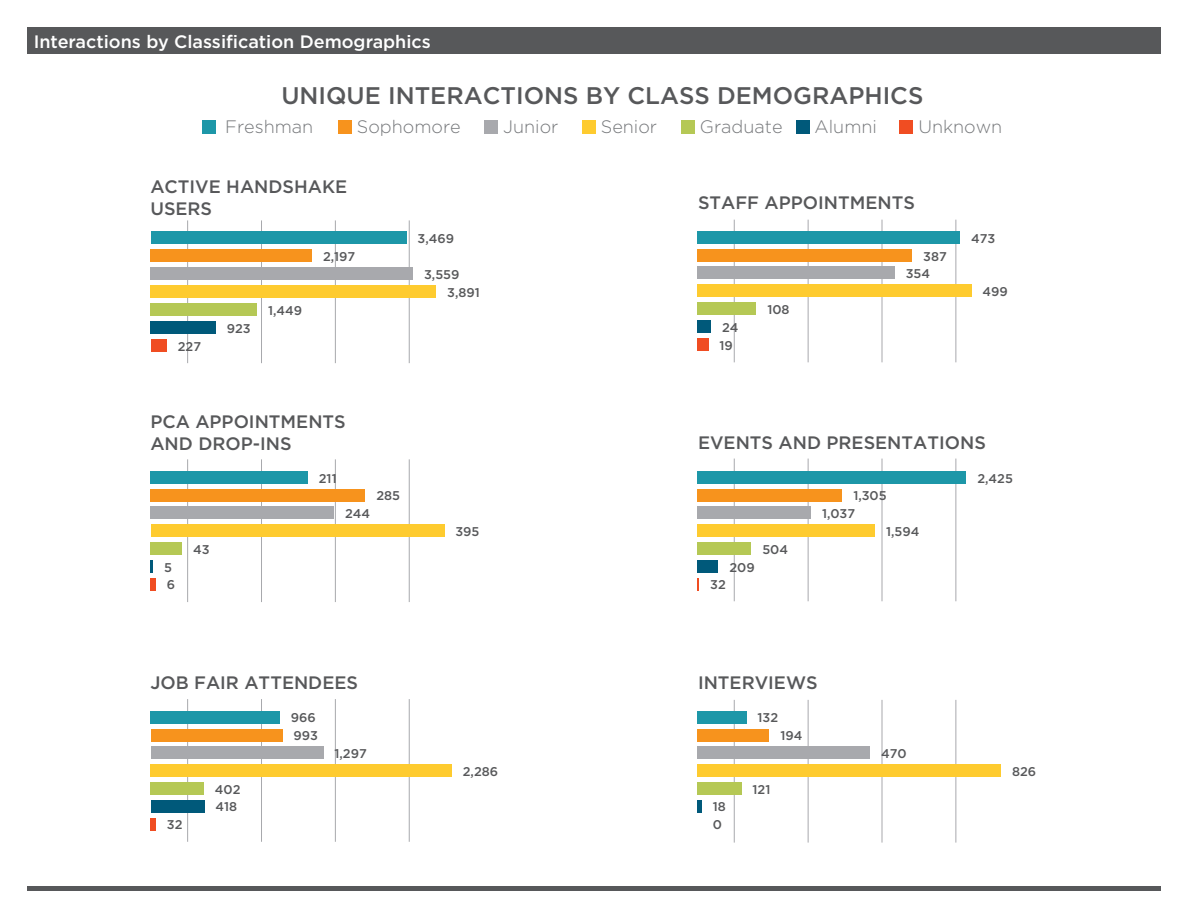
<style>
.page{position:relative;width:1188px;height:918px;background:#fff}
.page>*{position:absolute;margin:0;border:0;box-sizing:border-box;transform-origin:0 0}
.t1{font:500 24px "Gotham";color:#57585a}
.t2{font:500 18px/21.6px "Gotham";color:#57585a}
.t3{font:300 18px "Gotham";color:#76787b}
.t4{font:500 18px "Gotham";color:#fff}
.t5{font:500 12.75px/17.9px "Gotham";color:#57585a}
</style>
<div class="page">
<hr style="left:882px;top:220px;width:1px;height:142px;background:#a8a9ad">
<hr style="left:956px;top:220px;width:1px;height:142px;background:#a8a9ad">
<hr style="left:808px;top:220px;width:1px;height:142px;background:#a8a9ad">
<hr style="left:734px;top:220px;width:1px;height:142px;background:#a8a9ad">
<hr style="left:882px;top:459px;width:1px;height:142px;background:#a8a9ad">
<hr style="left:956px;top:459px;width:1px;height:142px;background:#a8a9ad">
<hr style="left:808px;top:459px;width:1px;height:142px;background:#a8a9ad">
<hr style="left:734px;top:459px;width:1px;height:142px;background:#a8a9ad">
<hr style="left:882px;top:700px;width:1px;height:143px;background:#a8a9ad">
<hr style="left:956px;top:700px;width:1px;height:143px;background:#a8a9ad">
<hr style="left:808px;top:700px;width:1px;height:143px;background:#a8a9ad">
<hr style="left:734px;top:700px;width:1px;height:143px;background:#a8a9ad">
<hr style="left:335px;top:220px;width:1px;height:143px;background:#a8a9ad">
<hr style="left:409px;top:220px;width:1px;height:143px;background:#a8a9ad">
<hr style="left:261px;top:220px;width:1px;height:143px;background:#a8a9ad">
<hr style="left:187px;top:220px;width:1px;height:143px;background:#a8a9ad">
<hr style="left:335px;top:459px;width:1px;height:143px;background:#a8a9ad">
<hr style="left:409px;top:459px;width:1px;height:143px;background:#a8a9ad">
<hr style="left:261px;top:459px;width:1px;height:143px;background:#a8a9ad">
<hr style="left:187px;top:459px;width:1px;height:143px;background:#a8a9ad">
<hr style="left:335px;top:699px;width:1px;height:143px;background:#a8a9ad">
<hr style="left:409px;top:699px;width:1px;height:143px;background:#a8a9ad">
<hr style="left:261px;top:699px;width:1px;height:143px;background:#a8a9ad">
<hr style="left:187px;top:699px;width:1px;height:143px;background:#a8a9ad">
<div style="left:203px;top:120px;width:13px;height:13px;background:#1d97a8"></div>
<div style="left:338px;top:120px;width:13px;height:13px;background:#f7931d"></div>
<div style="left:485px;top:120px;width:13px;height:13px;background:#a8a9ad"></div>
<div style="left:582px;top:120px;width:13px;height:13px;background:#fecb2f"></div>
<div style="left:681px;top:120px;width:14px;height:13px;background:#b5c855"></div>
<div style="left:796px;top:120px;width:13px;height:13px;background:#00597a"></div>
<div style="left:900px;top:120px;width:13px;height:13px;background:#f04d22"></div>
<div style="left:151px;top:231px;width:256px;height:12px;background:#1d97a8"></div>
<div style="left:151px;top:249px;width:161px;height:12px;background:#f7931d"></div>
<div style="left:151px;top:267px;width:262px;height:13px;background:#a8a9ad"></div>
<div style="left:151px;top:285px;width:285px;height:13px;background:#fecb2f"></div>
<div style="left:151px;top:303px;width:106px;height:13px;background:#b5c855"></div>
<div style="left:151px;top:321px;width:65px;height:13px;background:#00597a"></div>
<div style="left:151px;top:339px;width:16px;height:13px;background:#f04d22"></div>
<div style="left:151px;top:471px;width:157px;height:12px;background:#1d97a8"></div>
<div style="left:151px;top:489px;width:214px;height:12px;background:#f7931d"></div>
<div style="left:151px;top:507px;width:183px;height:12px;background:#a8a9ad"></div>
<div style="left:151px;top:525px;width:293px;height:12px;background:#fecb2f"></div>
<div style="left:151px;top:542px;width:31px;height:13px;background:#b5c855"></div>
<svg style="left:151px;top:560px;width:2px;height:12px"></svg>
<div style="left:151px;top:578px;width:5px;height:12px;background:#f04d22"></div>
<div style="left:151px;top:711px;width:129px;height:12px;background:#1d97a8"></div>
<div style="left:151px;top:729px;width:131px;height:12px;background:#f7931d"></div>
<div style="left:151px;top:747px;width:172px;height:12px;background:#a8a9ad"></div>
<div style="left:151px;top:764px;width:301px;height:13px;background:#fecb2f"></div>
<div style="left:151px;top:782px;width:53px;height:13px;background:#b5c855"></div>
<div style="left:151px;top:800px;width:53px;height:12px;background:#00597a"></div>
<div style="left:151px;top:818px;width:5px;height:12px;background:#f04d22"></div>
<div style="left:697px;top:231px;width:263px;height:12px;background:#1d97a8"></div>
<div style="left:697px;top:249px;width:215px;height:12px;background:#f7931d"></div>
<div style="left:697px;top:267px;width:198px;height:12px;background:#a8a9ad"></div>
<div style="left:697px;top:285px;width:275px;height:12px;background:#fecb2f"></div>
<div style="left:697px;top:303px;width:59px;height:12px;background:#b5c855"></div>
<div style="left:697px;top:320px;width:14px;height:12px;background:#00597a"></div>
<div style="left:697px;top:338px;width:12px;height:12px;background:#f04d22"></div>
<div style="left:697px;top:471px;width:269px;height:12px;background:#1d97a8"></div>
<div style="left:697px;top:489px;width:145px;height:12px;background:#f7931d"></div>
<div style="left:697px;top:507px;width:114px;height:12px;background:#a8a9ad"></div>
<div style="left:697px;top:525px;width:178px;height:12px;background:#fecb2f"></div>
<div style="left:697px;top:542px;width:54px;height:13px;background:#b5c855"></div>
<div style="left:697px;top:560px;width:21px;height:12px;background:#00597a"></div>
<svg style="left:697px;top:578px;width:2px;height:12px"></svg>
<div style="left:697px;top:711px;width:49px;height:12px;background:#1d97a8"></div>
<div style="left:697px;top:729px;width:72px;height:12px;background:#f7931d"></div>
<div style="left:697px;top:747px;width:173px;height:12px;background:#a8a9ad"></div>
<div style="left:697px;top:764px;width:304px;height:13px;background:#fecb2f"></div>
<div style="left:697px;top:782px;width:45px;height:13px;background:#b5c855"></div>
<div style="left:697px;top:800px;width:5px;height:12px;background:#00597a"></div>
<hr style="left:27px;top:887px;width:1134px;height:4px;background:#57585a">
<div style="left:27px;top:27px;width:1134px;height:27px;background:#57585a"></div>
<p class="t4" style="left:34px;top:30px;width:399px">Interactions by Classification Demographics</p>
<p class="t1" style="left:281px;top:80px;width:644px">UNIQUE INTERACTIONS BY CLASS DEMOGRAPHICS</p>
<p class="t3" style="left:225px;top:116px;width:89px">Freshman</p>
<p class="t3" style="left:357px;top:116px;width:105px">Sophomore</p>
<p class="t3" style="left:503px;top:116px;width:57px">Junior</p>
<p class="t3" style="left:601px;top:116px;width:58px">Senior</p>
<p class="t3" style="left:700px;top:116px;width:84px">Graduate</p>
<p class="t3" style="left:815px;top:116px;width:64px">Alumni</p>
<p class="t3" style="left:918px;top:116px;width:85px">Unknown</p>
<p class="t2" style="left:150px;top:176px;width:198px">ACTIVE HANDSHAKE<br>USERS</p>
<p class="t5" style="left:178px;top:337px;width:25px">227</p>
<p class="t5" style="left:227px;top:319px;width:25px">923</p>
<p class="t5" style="left:268px;top:301px;width:36px">1,449</p>
<p class="t5" style="left:323px;top:247px;width:34px">2,197</p>
<p class="t5" style="left:418px;top:229px;width:38px">3,469</p>
<p class="t5" style="left:447px;top:265px;width:34px;text-indent:-23px">3,559<br>3,891</p>
<p class="t2" style="left:150px;top:411px;width:197px">PCA APPOINTMENTS<br>AND DROP-INS</p>
<p class="t5" style="left:164px;top:558px;width:12px">5<br>6</p>
<p class="t5" style="left:193px;top:540px;width:18px">43</p>
<p class="t5" style="left:319px;top:469px;width:19px">211</p>
<p class="t5" style="left:376px;top:487px;width:25px">285</p>
<p class="t5" style="left:345px;top:505px;width:27px">244</p>
<p class="t5" style="left:455px;top:522px;width:26px">395</p>
<p class="t2" style="left:150px;top:671px;width:209px">JOB FAIR ATTENDEES</p>
<p class="t5" style="left:167px;top:816px;width:17px">32</p>
<p class="t5" style="left:215px;top:780px;width:27px">402<br>418</p>
<p class="t5" style="left:291px;top:709px;width:29px">966<br>993</p>
<p class="t5" style="left:335px;top:744px;width:34px">1,297</p>
<p class="t5" style="left:463px;top:762px;width:37px">2,286</p>
<p class="t2" style="left:698px;top:191px;width:218px">STAFF APPOINTMENTS</p>
<p class="t5" style="left:720px;top:318px;width:21px">24<br>19</p>
<p class="t5" style="left:767px;top:300px;width:24px">108</p>
<p class="t5" style="left:906px;top:247px;width:43px;text-indent:18px">387<br>354</p>
<p class="t5" style="left:971px;top:229px;width:26px">473</p>
<p class="t5" style="left:983px;top:283px;width:27px">499</p>
<p class="t2" style="left:698px;top:431px;width:289px">EVENTS AND PRESENTATIONS</p>
<p class="t5" style="left:853px;top:487px;width:35px">1,305</p>
<p class="t5" style="left:822px;top:505px;width:35px">1,037</p>
<p class="t5" style="left:729px;top:558px;width:27px">209</p>
<p class="t5" style="left:710px;top:576px;width:17px">32</p>
<p class="t5" style="left:762px;top:540px;width:27px">504</p>
<p class="t2" style="left:698px;top:671px;width:121px">INTERVIEWS</p>
<p class="t5" style="left:758px;top:709px;width:22px">132</p>
<p class="t5" style="left:713px;top:798px;width:15px">18<br>0</p>
<p class="t5" style="left:780px;top:727px;width:23px">194</p>
<p class="t5" style="left:753px;top:780px;width:19px">121</p>
<p class="t5" style="left:886px;top:522px;width:35px">1,594</p>
<p class="t5" style="left:881px;top:744px;width:27px">470</p>
<p class="t5" style="left:977px;top:469px;width:37px">2,425</p>
<p class="t5" style="left:1012px;top:762px;width:26px">826</p>
</div>
